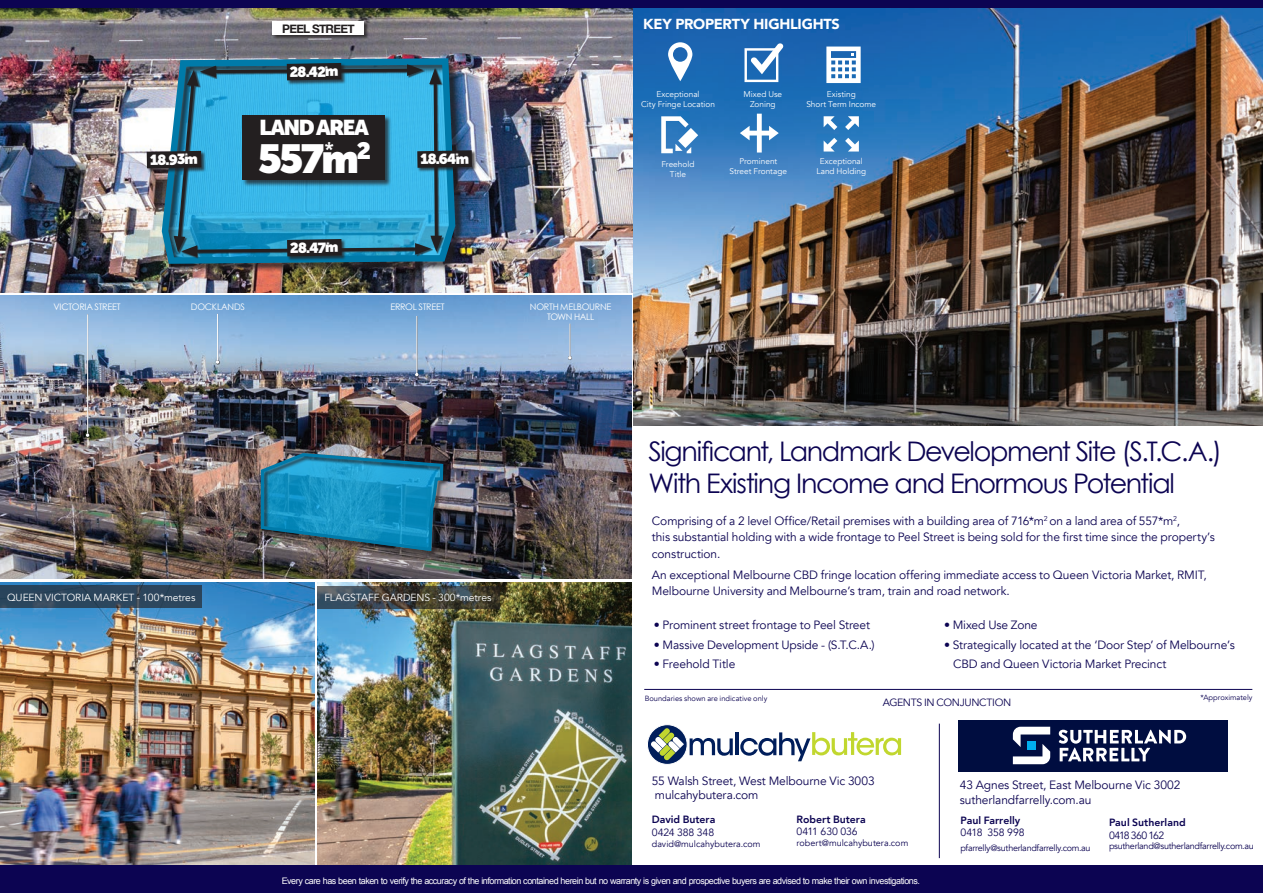
<style>
.page{position:relative;width:1263px;height:893px;background:#fff}
.page>*{position:absolute;margin:0;border:0;box-sizing:border-box;transform-origin:0 0}
.t1{font:900 40.35px "Museo Sans Display";color:#fff}
.t2{font:27px/32.4px "Century Gothic";letter-spacing:-.05em;color:#0c0452}
.t3{font:900 21.45px "Museo Sans Display";letter-spacing:-.06em;color:#fff}
.t4{font:900 14.55px "Avenir";letter-spacing:-.015em;color:#fff}
.t5{font:900 14.4px "Museo Sans Display";color:#fff}
.t6{font:12px/16.5px "Avenir";letter-spacing:-.01em;color:#0c0452}
.t7{font:700 11.85px "Helvetica Neue";letter-spacing:-.06em;color:#231f20}
.t8{font:800 10.5px "Avenir";color:#0c0452}
.t9{font:10.5px "Avenir";letter-spacing:-.03em;color:#0c0452}
.t10{font:10.5px "Avenir";letter-spacing:-.005em;color:#0c0452}
.t11{font:10.5px "Avenir";letter-spacing:-.065em;color:#0c0452}
.t12{font:10.35px "Avenir";letter-spacing:-.005em;color:#fff}
.t13{font:9px "Arial";letter-spacing:-.05em;color:#fff}
.t14{font:9px "Avenir";letter-spacing:-.025em;color:#0c0452}
.t15{font:9px/10.8px "Century Gothic";letter-spacing:-.03em;color:#fff;text-align:center}
.t16{font:9px "Avenir";color:#0c0452}
.t17{font:700 8.4px "Arial";color:#fff}
.t18{font:8.25px/9.9px "Avenir";color:#fff;text-align:center}
.t19{font:7.5px "Avenir";color:#0c0452}
</style>
<div class="page">
<svg style="left:647px;top:725px;width:40px;height:39px"></svg>
<div style="left:647px;top:725px;width:40px;height:39px;border:1px solid #fff;border-radius:50%"></div>
<svg style="left:690px;top:738px;width:43px;height:18px"></svg>
<hr style="left:735px;top:732px;width:4px;height:23px;background:#001e5b">
<svg style="left:740px;top:732px;width:161px;height:29px"></svg>
<svg style="left:651px;top:728px;width:33px;height:32px"></svg>
<svg style="left:958px;top:720px;width:270px;height:51px;background:#27335e"></svg>
<hr style="left:939px;top:724px;width:1px;height:134px;background:#0c0452">
<div style="left:0;top:0;width:1263px;height:9px;background:#0c0452"></div>
<img style="left:634px;top:9px;width:629px;height:417px">
<svg style="left:668px;top:42px;width:24px;height:39px"></svg>
<svg style="left:744px;top:43px;width:40px;height:39px"></svg>
<svg style="left:826px;top:47px;width:35px;height:36px"></svg>
<svg style="left:661px;top:116px;width:37px;height:37px"></svg>
<svg style="left:740px;top:114px;width:39px;height:39px"></svg>
<svg style="left:824px;top:138px;width:13px;height:14px"></svg>
<svg style="left:845px;top:116px;width:14px;height:14px"></svg>
<svg style="left:824px;top:116px;width:13px;height:14px"></svg>
<svg style="left:845px;top:138px;width:14px;height:14px"></svg>
<img style="left:0;top:9px;width:632px;height:284px">
<div style="left:272px;top:21px;width:97px;height:19px;background:#231f20;opacity:.75"></div>
<div style="left:273px;top:22px;width:91px;height:13px;background:#fff"></div>
<div style="left:161px;top:58px;width:304px;height:215px;background:#231f20;opacity:.84"></div>
<img style="left:159px;top:55px;width:299px;height:212px">
<img style="left:0;top:582px;width:315px;height:284px">
<img style="left:317px;top:582px;width:314px;height:284px">
<div style="left:0;top:586px;width:202px;height:22px;background:#2b455c"></div>
<div style="left:0;top:866px;width:1263px;height:27px;background:#0c0452"></div>
<hr style="left:644px;top:689px;width:608px;height:1px;background:#0c0452">
<div style="left:181px;top:243px;width:252px;height:16px;background:#007aa9"></div>
<div style="left:417px;top:150px;width:60px;height:23px;background:#231f20;opacity:.75"></div>
<div style="left:287px;top:239px;width:59px;height:22px;background:#231f20;opacity:.75"></div>
<svg style="left:147px;top:63px;width:325px;height:194px;background:#377f9e"></svg>
<svg style="left:317px;top:586px;width:183px;height:22px;background:#404341"></svg>
<img style="left:0;top:296px;width:631px;height:283px">
<div style="left:261px;top:453px;width:188px;height:104px;background:#231f20;opacity:.75"></div>
<img style="left:259px;top:451px;width:186px;height:102px">
<hr style="left:87px;top:314px;width:2px;height:122px;background:#231f20;opacity:.75">
<hr style="left:87px;top:314px;width:1px;height:121px;background:#fff">
<svg style="left:86px;top:433px;width:4px;height:5px"></svg>
<hr style="left:217px;top:314px;width:2px;height:49px;background:#231f20;opacity:.75">
<hr style="left:217px;top:314px;width:1px;height:48px;background:#fff">
<svg style="left:216px;top:360px;width:4px;height:4px"></svg>
<hr style="left:416px;top:316px;width:2px;height:59px;background:#231f20;opacity:.75">
<hr style="left:416px;top:316px;width:1px;height:59px;background:#fff">
<svg style="left:415px;top:373px;width:4px;height:4px"></svg>
<hr style="left:569px;top:324px;width:2px;height:35px;background:#a6b1bf">
<hr style="left:569px;top:324px;width:1px;height:34px;background:#fff">
<svg style="left:568px;top:356px;width:4px;height:4px"></svg>
<p class="t7" style="left:282px;top:20px;width:74px">PEEL STREET</p>
<p class="t17" style="left:185px;top:151px;width:5px">*</p>
<p class="t5" style="left:150px;top:152px;width:49px;rotate:-1deg">18.93m</p>
<p class="t17" style="left:325px;top:63px;width:5px">*</p>
<p class="t5" style="left:290px;top:64px;width:50px;rotate:-1deg">28.42m</p>
<h3 class="t3" style="left:260px;top:115px;width:111px">LAND AREA</h3>
<h1 class="t1" style="left:258px;top:135px;width:114px">557m<sup>*</sup> <sup>2</sup></h1>
<p class="t17" style="left:326px;top:239px;width:5px">*</p>
<p class="t5" style="left:290px;top:240px;width:50px;rotate:-1deg">28.47m</p>
<p class="t17" style="left:455px;top:150px;width:5px">*</p>
<p class="t5" style="left:420px;top:151px;width:50px;rotate:-1deg">18.64m</p>
<p class="t15" style="left:54px;top:301px;width:69px">VICTORIA STREET</p>
<p class="t15" style="left:191px;top:301px;width:55px">DOCKLANDS</p>
<p class="t15" style="left:390px;top:301px;width:56px">ERROL STREET</p>
<p class="t15" style="left:530px;top:301px;width:83px">NORTH MELBOURNE<br>TOWN HALL</p>
<p class="t4" style="left:643px;top:11px;width:198px">KEY PROPERTY HIGHLIGHTS</p>
<p class="t18" style="left:641px;top:89px;width:75px">Exceptional<br>City Fringe Location</p>
<p class="t18" style="left:743px;top:89px;width:40px">Mixed Use<br>Zoning</p>
<p class="t18" style="left:806px;top:89px;width:71px">Existing<br>Short Term Income</p>
<p class="t18" style="left:661px;top:159px;width:35px">Freehold<br>Title</p>
<p class="t18" style="left:730px;top:157px;width:59px">Prominent<br>Street Frontage</p>
<p class="t18" style="left:816px;top:157px;width:51px">Exceptional<br>Land Holding</p>
<p class="t12" style="left:7px;top:591px;width:190px">QUEEN VICTORIA MARKET - 100*metres</p>
<p class="t12" style="left:324px;top:591px;width:169px">FLAGSTAFF GARDENS - 300*metres</p>
<h2 class="t2" style="left:648px;top:434px;width:575px">Significant, Landmark Development Site (S.T.C.A.)<br>With Existing Income and Enormous Potential</h2>
<p class="t6" style="left:652px;top:513px;width:564px">Comprising of a 2 level Office/Retail premises with a building area of 716*m<sup>2</sup> on a land area of 557*m<sup>2</sup>,<br>this substantial holding with a wide frontage to Peel Street is being sold for the first time since the property’s construction.</p>
<p class="t6" style="left:652px;top:566px;width:556px">An exceptional Melbourne CBD fringe location offering immediate access to Queen Victoria Market, RMIT,<br>Melbourne University and Melbourne’s tram, train and road network.</p>
<p class="t6" style="left:944px;top:617px;width:95px">• Mixed Use Zone</p>
<p class="t6" style="left:953px;top:635px;width:283px;line-height:19.5px;text-indent:-9px">• Strategically located at the ‘Door Step’ of Melbourne’s<br>CBD and Queen Victoria Market Precinct</p>
<p class="t6" style="left:654px;top:617px;width:218px">• Prominent street frontage to Peel Street</p>
<p class="t6" style="left:654px;top:637px;width:222px">• Massive Development Upside - (S.T.C.A.)</p>
<p class="t6" style="left:654px;top:656px;width:83px">• Freehold Title</p>
<p class="t19" style="left:645px;top:693px;width:124px">Boundaries shown are indicative only</p>
<p class="t19" style="left:1200px;top:693px;width:53px">*Approximately</p>
<p class="t9" style="left:883px;top:696px;width:130px">AGENTS IN CONJUNCTION</p>
<p class="t6" style="left:652px;top:774px;width:224px;line-height:14.4px">55 Walsh Street, West Melbourne Vic 3003 mulcahybutera.com</p>
<p class="t8" style="left:652px;top:811px;width:65px">David Butera</p>
<p class="t10" style="left:652px;top:826px;width:64px">0424 388 348</p>
<p class="t16" style="left:652px;top:838px;width:110px">david@mulcahybutera.com</p>
<p class="t8" style="left:796px;top:811px;width:71px">Robert Butera</p>
<p class="t10" style="left:796px;top:825px;width:63px">0411 630 036</p>
<p class="t16" style="left:796px;top:838px;width:113px">robert@mulcahybutera.com</p>
<p class="t6" style="left:960px;top:778px;width:222px;line-height:14.4px">43 Agnes Street, East Melbourne Vic 3002 sutherlandfarrelly.com.au</p>
<p class="t8" style="left:960px;top:812px;width:61px">Paul Farrelly</p>
<p class="t9" style="left:960px;top:826px;width:66px">0418 358 998</p>
<p class="t14" style="left:960px;top:842px;width:132px">pfarrelly@sutherlandfarrelly.com.au</p>
<p class="t8" style="left:1109px;top:814px;width:78px">Paul Sutherland</p>
<p class="t11" style="left:1109px;top:829px;width:57px">0418 360 162</p>
<p class="t14" style="left:1109px;top:841px;width:146px">psutherland@sutherlandfarrelly.com.au</p>
<p class="t13" style="left:282px;top:875px;width:640px">Every care has been taken to verify the accuracy of the information contained herein but no warranty is given and prospective buyers are advised to make their own investigations.</p>
</div>
